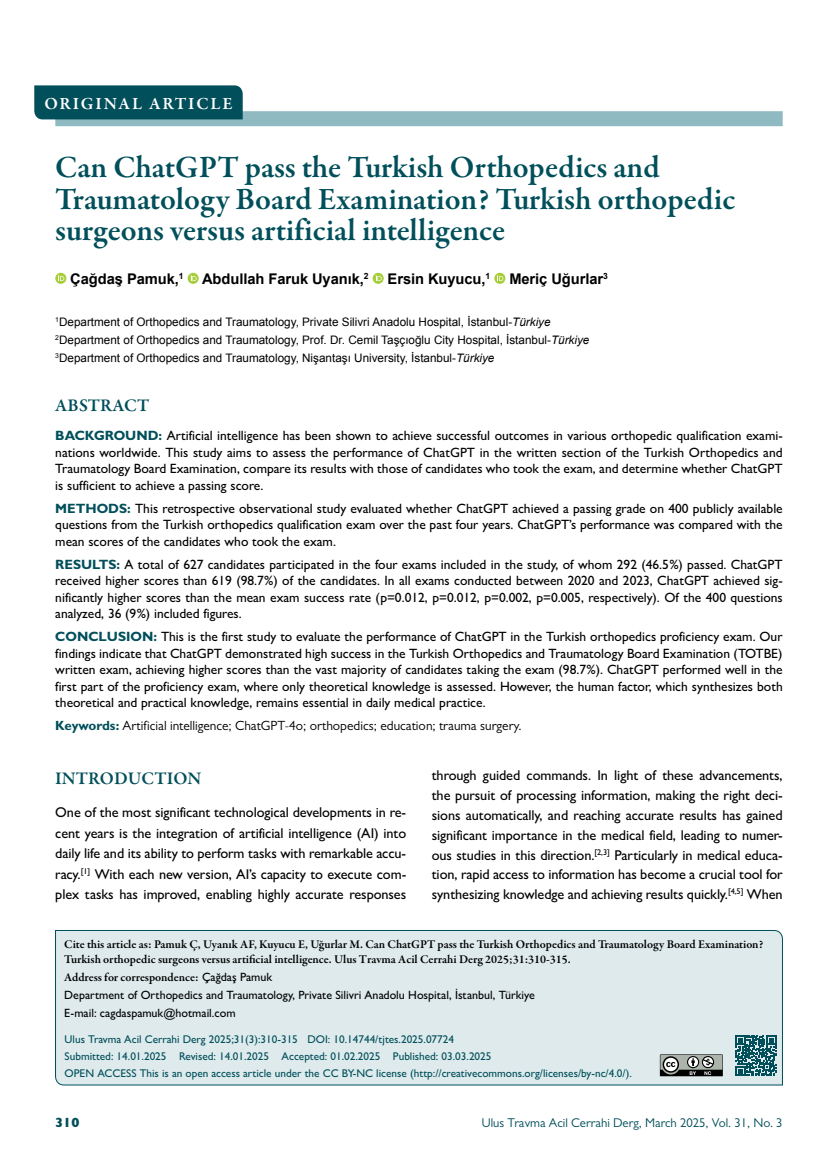
<style>
.page{position:relative;width:838px;height:1170px;background:#fff}
.page>*{position:absolute;margin:0;border:0;box-sizing:border-box;transform-origin:0 0}
.t1{font:600 31.5px/31.5px "Garamond Premr Pro";color:#004f5a}
.t2{font:600 18px "Garamond Premr Pro";letter-spacing:.005em;color:#004f5a}
.t3{font:600 17.25px "Garamond Premr Pro";letter-spacing:.105em;color:#fff}
.t4{font:700 14.7px "Arial";letter-spacing:-.005em;color:#000}
.t5{font:500 14.25px/19.8px "Gill Sans MT Pro";letter-spacing:-.005em;color:#000;text-align:justify}
.t6{font:500 13.5px/16.5px "Gill Sans MT Pro";color:#000;text-align:justify}
.t7{font:800 13.5px "Gill Sans MT Pro";color:#004f5a}
.t8{font:13.35px "Gill Sans MT Pro";color:#000}
.t9{font:12.75px "Gill Sans MT Pro";color:#004f5a}
.t10{font:600 12px/15px "Garamond Premr Pro";color:#000}
.t11{font:500 12px/18px "Gill Sans MT Pro";color:#000}
.t12{font:11.7px/18px "Arial";color:#000}
.t13{font:500 11.25px/17.1px "Gill Sans MT Pro";color:#004f5a}
.s1{font-style:italic}
.s2{font-weight:700;color:#004f5a}
.s3{font-family:"Gill Sans MT Pro";font-weight:500}
</style>
<div class="page">
<div style="left:55px;top:111px;width:727px;height:15px;background:#90bac2"></div>
<svg style="left:55px;top:273px;width:11px;height:11px"></svg>
<svg style="left:58px;top:275px;width:6px;height:6px"></svg>
<div style="left:188px;top:273px;width:11px;height:11px;background:#a6ce3a;border-radius:50%"></div>
<svg style="left:190px;top:275px;width:7px;height:6px"></svg>
<svg style="left:372px;top:273px;width:12px;height:11px"></svg>
<svg style="left:375px;top:275px;width:7px;height:6px"></svg>
<svg style="left:494px;top:273px;width:11px;height:11px"></svg>
<svg style="left:497px;top:275px;width:6px;height:6px"></svg>
<div style="left:34px;top:85px;width:209px;height:34px;background:#004f5a"></div>
<div style="left:55px;top:930px;width:728px;height:155px;background:#deeaec"></div>
<svg style="left:735px;top:1035px;width:41px;height:40px;background:#3c7981"></svg>
<svg style="left:660px;top:1054px;width:63px;height:22px"></svg>
<p class="t3" style="left:44px;top:93px;width:190px">ORIGINAL ARTICLE</p>
<h1 class="t1" style="left:55px;top:152px;width:681px">Can ChatGPT pass the Turkish Orthopedics and<br>Traumatology Board Examination? Turkish orthopedic surgeons versus artificial intelligence</h1>
<p class="t4" style="left:70px;top:269px;width:115px">Çağdaş Pamuk,<sup>1</sup></p>
<p class="t4" style="left:202px;top:269px;width:168px">Abdullah Faruk Uyanık,<sup>2</sup></p>
<p class="t4" style="left:387px;top:269px;width:104px">Ersin Kuyucu,<sup>1</sup></p>
<p class="t4" style="left:509px;top:269px;width:100px">Meriç Uğurlar<sup>3</sup></p>
<p class="t12" style="left:55px;top:313px;width:535px"><sup>1</sup>Department of Orthopedics and Traumatology, Private Silivri Anadolu Hospital, İstanbul-<span class="s1">Türkiye<br></span><sup>2</sup>Department of Orthopedics and Traumatology, Prof. Dr. Cemil Taşçıoğlu City Hospital, İstanbul-<span class="s1">Türkiye<br></span><sup>3</sup>Department of Orthopedics and Traumatology, Nişantaşı University, İstanbul-<span class="s1">Türkiye</span></p>
<h2 class="t2" style="left:55px;top:394px;width:95px">ABSTRACT</h2>
<p class="t6" style="left:55px;top:427px;width:729px"><span class="s2">BACKGROUND:</span> Artificial intelligence has been shown to achieve successful outcomes in various orthopedic qualification exami&shy;nations worldwide. This study aims to assess the performance of ChatGPT in the written section of the Turkish Orthopedics and Traumatology Board Examination, compare its results with those of candidates who took the exam, and determine whether ChatGPT is sufficient to achieve a passing score.</p>
<p class="t6" style="left:55px;top:499px;width:729px"><span class="s2">METHODS:</span> This retrospective observational study evaluated whether ChatGPT achieved a passing grade on 400 publicly available questions from the Turkish orthopedics qualification exam over the past four years. ChatGPT’s performance was compared with the mean scores of the candidates who took the exam.</p>
<p class="t6" style="left:55px;top:555px;width:729px"><span class="s2">RESULTS:</span> A total of 627 candidates participated in the four exams included in the study, of whom 292 (46.5%) passed. ChatGPT received higher scores than 619 (98.7%) of the candidates. In all exams conducted between 2020 and 2023, ChatGPT achieved sig&shy;nificantly higher scores than the mean exam success rate (p=0.012, p=0.012, p=0.002, p=0.005, respectively). Of the 400 questions analyzed, 36 (9%) included figures.</p>
<p class="t6" style="left:55px;top:628px;width:729px"><span class="s2">CONCLUSION:</span> This is the first study to evaluate the performance of ChatGPT in the Turkish orthopedics proficiency exam. Our findings indicate that ChatGPT demonstrated high success in the Turkish Orthopedics and Traumatology Board Examination (TOTBE) written exam, achieving higher scores than the vast majority of candidates taking the exam (98.7%). ChatGPT performed well in the first part of the proficiency exam, where only theoretical knowledge is assessed. However, the human factor, which synthesizes both theoretical and practical knowledge, remains essential in daily medical practice.</p>
<p class="t8" style="left:55px;top:717px;width:468px"><span class="s2">Keywords:</span> Artificial intelligence; ChatGPT-4o; orthopedics; education; trauma surgery.</p>
<h2 class="t2" style="left:55px;top:767px;width:148px">INTRODUCTION</h2>
<p class="t5" style="left:55px;top:801px;width:352px;line-height:20.5px">One of the most significant technological developments in re&shy;cent years is the integration of artificial intelligence (AI) into daily life and its ability to perform tasks with remarkable accu&shy;racy.<sup>[1]</sup> With each new version, AI’s capacity to execute com&shy;plex tasks has improved, enabling highly accurate responses</p>
<p class="t5" style="left:432px;top:765px;width:352px">through guided commands. In light of these advancements, the pursuit of processing information, making the right deci&shy;sions automatically, and reaching accurate results has gained significant importance in the medical field, leading to numer&shy;ous studies in this direction.<sup>[2,3]</sup> Particularly in medical educa&shy;tion, rapid access to information has become a crucial tool for synthesizing knowledge and achieving results quickly.<sup>[4,5]</sup> When</p>
<p class="t10" style="left:64px;top:936px;width:700px">Cite this article as: Pamuk Ç, Uyanık AF, Kuyucu E, Uğurlar M. Can ChatGPT pass the Turkish Orthopedics and Traumatology Board Examination?<br>Turkish orthopedic surgeons versus artificial intelligence. Ulus Travma Acil Cerrahi Derg 2025;31:310-315.</p>
<p class="t10" style="left:64px;top:969px;width:209px">Address for correspondence: <span class="s3">Çağdaş Pamuk</span></p>
<p class="t11" style="left:64px;top:985px;width:472px">Department of Orthopedics and Traumatology, Private Silivri Anadolu Hospital, İstanbul, Türkiye<br>E-mail: cagdaspamuk@hotmail.com</p>
<p class="t13" style="left:65px;top:1030px;width:568px">Ulus Travma Acil Cerrahi Derg 2025;31(3):310-315 DOI: 10.14744/tjtes.2025.07724<br>Submitted: 14.01.2025 Revised: 14.01.2025 Accepted: 01.02.2025 Published: 03.03.2025<br>OPEN ACCESS This is an open access article under the CC BY-NC license (http://creativecommons.org/licenses/by-nc/4.0/).</p>
<p class="t7" style="left:55px;top:1114px;width:26px">310</p>
<p class="t9" style="left:482px;top:1115px;width:302px">Ulus Travma Acil Cerrahi Derg, March 2025, Vol. 31, No. 3</p>
</div>
